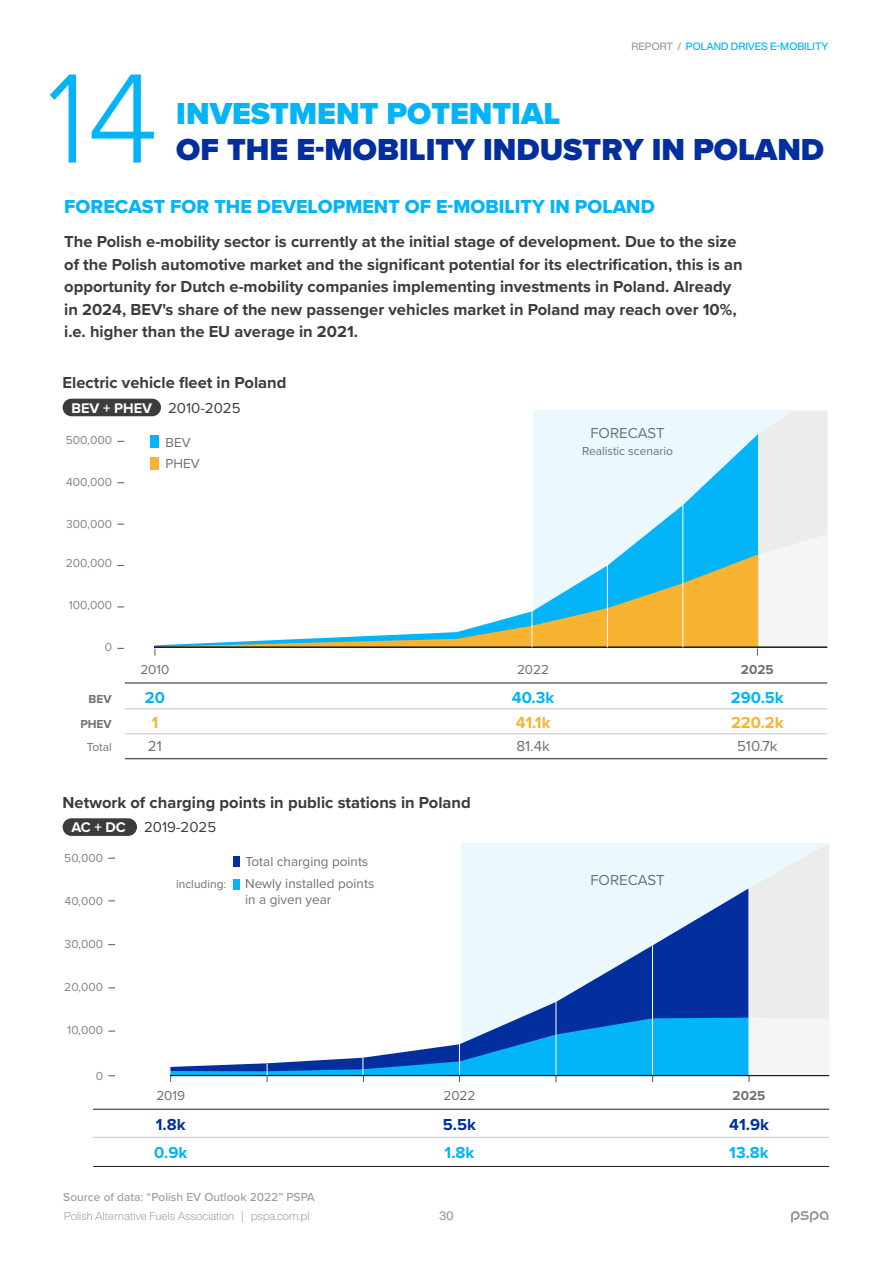
<style>
.page{position:relative;width:893px;height:1263px;background:#fff}
.page>*{position:absolute;margin:0;border:0;box-sizing:border-box;transform-origin:0 0}
.t1{font:300 132px "Proxima Nova";color:#03b4f9}
.t2{font:900 31.5px "Proxima Nova";color:#022e9e}
.t3{font:900 31.5px "Proxima Nova";color:#03b4f9}
.t4{font:19.5px "Proxima Nova Extrabld";color:#03b4f9}
.t5{font:700 16.5px/22.5px "Proxima Nova";color:#3c3c3b}
.t6{font:700 16.5px "Proxima Nova";color:#03b4f9}
.t7{font:700 16.5px "Proxima Nova";color:#022e9e}
.t8{font:700 16.5px "Proxima Nova";color:#f9b333}
.t9{font:15px "Proxima Nova";color:#3c3c3b}
.t10{font:15px "Proxima Nova";color:#6f7070}
.t11{font:13.5px/21.1px "Proxima Nova";color:#6f7070}
.t12{font:700 13.5px "Proxima Nova";color:#6f7070}
.t13{font:12px "Proxima Nova";color:#868686}
.t14{font:500 12px "Proxima Nova";color:#9d9d9c}
.t15{font:12px "Proxima Nova";color:#6f7070}
.t16{font:700 12px/24.9px "Proxima Nova";color:#6f7070;text-align:right}
.t17{font:500 12px "Helvetica Now Display";color:#9c9b9b}
.t18{font:300 11.25px "Helvetica Now Display";letter-spacing:.01em;color:#9c9b9b}
.t19{font:500 10.5px "Helvetica Now Display";letter-spacing:.01em;color:#03b4f9}
.s1{color:#9c9b9b}
.s2{font-weight:700;font-size:14.55px;color:#fff}
</style>
<div class="page">
<div style="left:533px;top:411px;width:294px;height:237px;background:#ebf9ff"></div>
<div style="left:63px;top:399px;width:98px;height:17px;background:#3c3c3b;border-radius:9px"></div>
<div style="left:150px;top:435px;width:8px;height:13px;background:#03b4f9"></div>
<div style="left:150px;top:457px;width:8px;height:13px;background:#f9b333"></div>
<hr style="left:125px;top:708px;width:702px;height:1px;background:#c6c6c5">
<hr style="left:125px;top:733px;width:702px;height:1px;background:#c6c6c5">
<hr style="left:125px;top:758px;width:702px;height:1px;background:#1d1d1d">
<hr style="left:125px;top:683px;width:702px;height:1px;background:#1d1d1d">
<div style="left:63px;top:818px;width:74px;height:18px;background:#3c3c3b;border-radius:9px"></div>
<hr style="left:93px;top:1137px;width:736px;height:1px;background:#c6c6c5">
<hr style="left:93px;top:1166px;width:736px;height:1px;background:#1d1d1d">
<hr style="left:93px;top:1109px;width:736px;height:1px;background:#1d1d1d">
<svg style="left:158px;top:435px;width:599px;height:119px"></svg>
<svg style="left:757px;top:411px;width:70px;height:245px"></svg>
<svg style="left:155px;top:554px;width:603px;height:92px"></svg>
<hr style="left:154px;top:646px;width:673px;height:2px;background:#1d1d1d">
<hr style="left:532px;top:610px;width:1px;height:37px;background:#fff">
<hr style="left:607px;top:563px;width:1px;height:84px;background:#fff">
<hr style="left:683px;top:505px;width:1px;height:142px;background:#fff">
<svg style="left:170px;top:843px;width:659px;height:239px"></svg>
<svg style="left:791px;top:1211px;width:37px;height:11px"></svg>
<p class="t19" style="left:632px;top:40px;width:198px"><span class="s1">REPORT /</span> POLAND DRIVES E-MOBILITY</p>
<h1 class="t1" style="left:46px;top:20px;width:114px">14</h1>
<h2 class="t3" style="left:176px;top:90px;width:385px">INVESTMENT POTENTIAL</h2>
<h2 class="t2" style="left:176px;top:126px;width:649px">OF THE E-MOBILITY INDUSTRY IN POLAND</h2>
<p class="t4" style="left:64px;top:192px;width:592px">FORECAST FOR THE DEVELOPMENT OF E-MOBILITY IN POLAND</p>
<p class="t5" style="left:64px;top:230px;width:680px">The Polish e-mobility sector is currently at the initial stage of development. Due to the size of the Polish automotive market and the significant potential for its electrification, this is an opportunity for Dutch e-mobility companies implementing investments in Poland. Already in 2024, BEV's share of the new passenger vehicles market in Poland may reach over 10%, i.e. higher than the EU average in 2021.</p>
<p class="t5" style="left:63px;top:371px;width:225px">Electric vehicle fleet in Poland</p>
<p class="t9" style="left:71px;top:397px;width:171px"><span class="s2">BEV + PHEV</span> 2010-2025</p>
<p class="t13" style="left:66px;top:431px;width:48px">500,000</p>
<p class="t13" style="left:66px;top:473px;width:47px">400,000</p>
<p class="t13" style="left:66px;top:515px;width:47px">300,000</p>
<p class="t13" style="left:66px;top:554px;width:48px">200,000</p>
<p class="t13" style="left:69px;top:596px;width:45px">100,000</p>
<p class="t13" style="left:105px;top:638px;width:9px">0</p>
<p class="t16" style="left:80px;top:686px;width:33px">BEV<br>PHEV</p>
<p class="t15" style="left:87px;top:738px;width:26px">Total</p>
<p class="t11" style="left:166px;top:431px;width:36px">BEV<br>PHEV</p>
<p class="t10" style="left:590px;top:422px;width:76px">FORECAST</p>
<p class="t15" style="left:582px;top:442px;width:92px">Realistic scenario</p>
<p class="t11" style="left:140px;top:658px;width:31px">2010</p>
<p class="t11" style="left:517px;top:658px;width:34px">2022</p>
<p class="t12" style="left:741px;top:659px;width:34px">2025</p>
<p class="t6" style="left:145px;top:685px;width:22px">20</p>
<p class="t6" style="left:512px;top:685px;width:44px">40.3k</p>
<p class="t6" style="left:731px;top:685px;width:54px">290.5k</p>
<p class="t8" style="left:151px;top:710px;width:8px">1</p>
<p class="t8" style="left:516px;top:710px;width:36px">41.1k</p>
<p class="t8" style="left:731px;top:710px;width:54px">220.2k</p>
<p class="t10" style="left:148px;top:735px;width:15px">21</p>
<p class="t10" style="left:516px;top:735px;width:35px">81.4k</p>
<p class="t10" style="left:737px;top:735px;width:42px">510.7k</p>
<p class="t5" style="left:63px;top:790px;width:410px">Network of charging points in public stations in Poland</p>
<p class="t9" style="left:71px;top:816px;width:146px"><span class="s2">AC + DC</span> 2019-2025</p>
<p class="t13" style="left:64px;top:849px;width:40px">50,000</p>
<p class="t13" style="left:65px;top:892px;width:40px">40,000</p>
<p class="t13" style="left:65px;top:935px;width:40px">30,000</p>
<p class="t13" style="left:64px;top:978px;width:40px">20,000</p>
<p class="t13" style="left:67px;top:1021px;width:37px">10,000</p>
<p class="t13" style="left:96px;top:1067px;width:9px">0</p>
<p class="t15" style="left:176px;top:874px;width:52px">including:</p>
<p class="t11" style="left:245px;top:850px;width:131px;line-height:21.9px">Total charging points<br>Newly installed points</p>
<p class="t11" style="left:245px;top:888px;width:88px">in a given year</p>
<p class="t10" style="left:590px;top:869px;width:76px">FORECAST</p>
<p class="t11" style="left:156px;top:1084px;width:30px">2019</p>
<p class="t11" style="left:443px;top:1084px;width:34px">2022</p>
<p class="t12" style="left:733px;top:1085px;width:34px">2025</p>
<p class="t7" style="left:156px;top:1112px;width:31px">1.8k</p>
<p class="t7" style="left:443px;top:1112px;width:35px">5.5k</p>
<p class="t7" style="left:729px;top:1112px;width:41px">41.9k</p>
<p class="t6" style="left:154px;top:1140px;width:34px">0.9k</p>
<p class="t6" style="left:445px;top:1140px;width:31px">1.8k</p>
<p class="t6" style="left:729px;top:1140px;width:41px">13.8k</p>
<p class="t14" style="left:63px;top:1188px;width:253px">Source of data: “Polish EV Outlook 2022” PSPA</p>
<p class="t18" style="left:64px;top:1209px;width:247px">Polish Alternative Fuels Association | pspa.com.pl</p>
<p class="t17" style="left:439px;top:1207px;width:16px">30</p>
</div>
